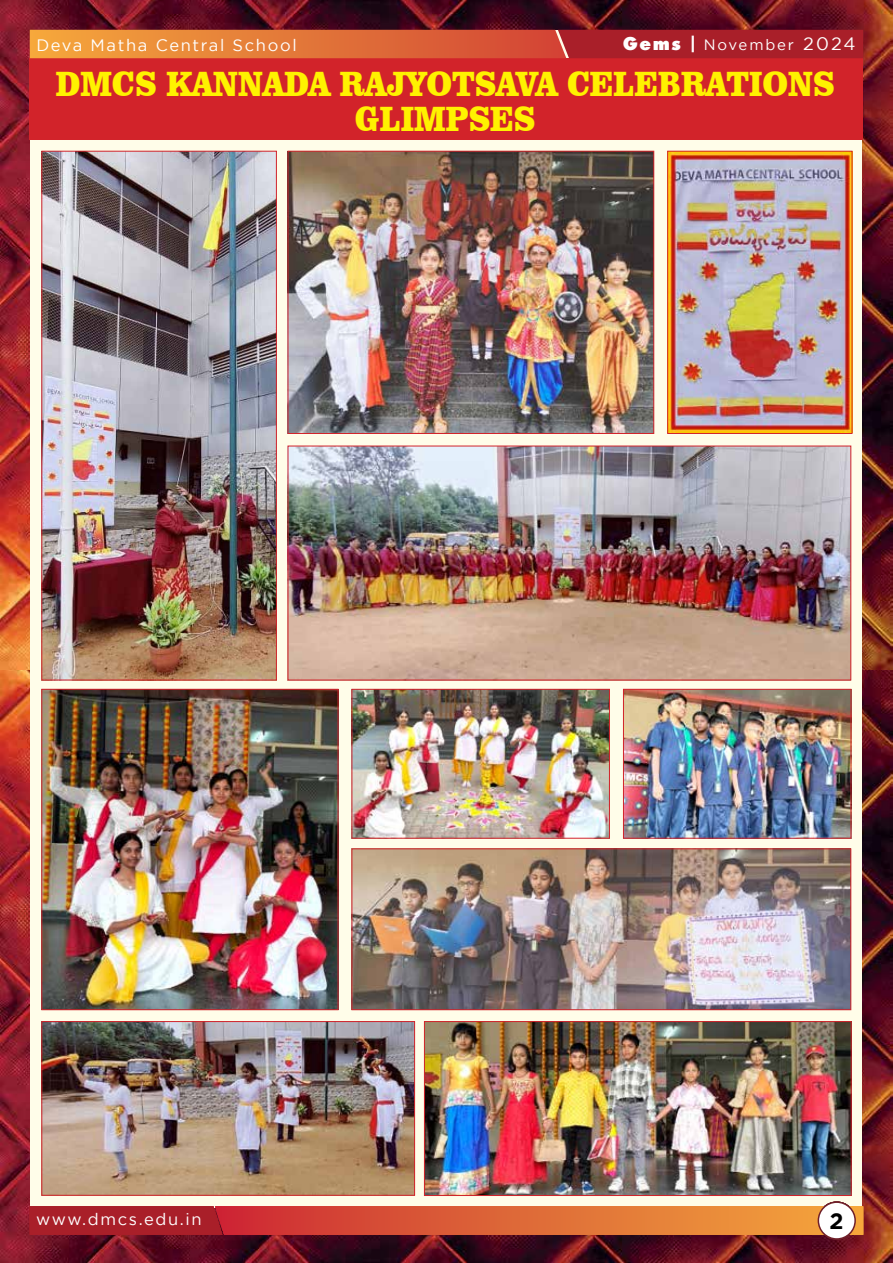
<style>
.page{position:relative;width:893px;height:1263px;background:#fff}
.page>*{position:absolute;margin:0;border:0;box-sizing:border-box;transform-origin:0 0}
.t1{font:900 36px/34.5px "Clarendon BT";color:#fff200;text-align:center;scale:.85 1}
.t2{font:700 22.5px "Gotham";color:#000}
.t3{font:900 18px "Futura";color:#fff}
.t4{font:18px "Gotham";color:#fff}
.t5{font:16.5px "Gotham";letter-spacing:.1em;color:#fff}
.t6{font:15px "Gotham";letter-spacing:.12em;color:#fff}
.s1{font-family:"Futura";font-weight:900;font-size:18px}
.s2{font-weight:700;font-size:18px}
.s3{font-size:18px}
.s4{font-family:"Gotham";font-weight:700}
.s5{font-family:"Gotham";font-weight:400;font-size:15px}
</style>
<div class="page">
<img style="left:0;top:670px;width:893px;height:593px">
<img style="left:0;top:0;width:893px;height:670px">
<div style="left:31px;top:31px;width:831px;height:1177px;background:#fffde9"></div>
<div style="left:30px;top:58px;width:833px;height:82px;background:#d2232a"></div>
<svg style="left:30px;top:30px;width:833px;height:28px;background:#ce5733"></svg>
<svg style="left:30px;top:1206px;width:833px;height:29px;background:#d15634"></svg>
<div style="left:818px;top:1202px;width:37px;height:37px;background:#fff;border-radius:50%"></div>
<div style="left:818px;top:1201px;width:38px;height:39px;border:2px solid #6f1f29;border-radius:50%"></div>
<img style="left:354px;top:691px;width:254px;height:145px">
<div style="left:352px;top:689px;width:258px;height:149px;border:1px solid #d2232a"></div>
<img style="left:426px;top:1023px;width:424px;height:171px">
<div style="left:424px;top:1021px;width:428px;height:175px;border:1px solid #d2232a"></div>
<img style="left:290px;top:153px;width:362px;height:279px">
<div style="left:288px;top:151px;width:366px;height:283px;border:1px solid #d2232a"></div>
<img style="left:290px;top:448px;width:559px;height:230px">
<img style="left:43px;top:1023px;width:370px;height:171px">
<div style="left:41px;top:1021px;width:374px;height:175px;border:1px solid #d2232a"></div>
<img style="left:43px;top:153px;width:232px;height:525px">
<div style="left:41px;top:151px;width:236px;height:529px;border:1px solid #d2232a"></div>
<img style="left:669px;top:153px;width:181px;height:279px">
<div style="left:667px;top:151px;width:185px;height:283px;border:1px solid #d2232a"></div>
<img style="left:354px;top:850px;width:495px;height:158px">
<div style="left:352px;top:848px;width:499px;height:162px;border:1px solid #d2232a"></div>
<img style="left:625px;top:691px;width:224px;height:145px">
<div style="left:623px;top:689px;width:228px;height:149px;border:1px solid #d2232a"></div>
<img style="left:43px;top:691px;width:293px;height:317px">
<div style="left:41px;top:689px;width:297px;height:321px;border:1px solid #d2232a"></div>
<p class="t5" style="left:36px;top:36px;width:262px">Deva Matha Central School</p>
<p class="t6" style="left:623px;top:37px;width:234px"><span class="s1">Gems</span> <span class="s2">|</span> November <span class="s3">2024</span></p>
<p class="t3" style="left:678px;top:31px;width:118px">Gems <span class="s4">|</span> <span class="s5">July</span></p>
<p class="t4" style="left:845px;top:34px;width:13px">3</p>
<p class="t1" style="left:56px;top:66px;width:918px">DMCS KANNADA RAJYOTSAVA CELEBRATIONS<br>GLIMPSES</p>
<p class="t5" style="left:36px;top:1210px;width:167px">www.dmcs.edu.in</p>
<p class="t2" style="left:829px;top:1208px;width:16px">2</p>
</div>
